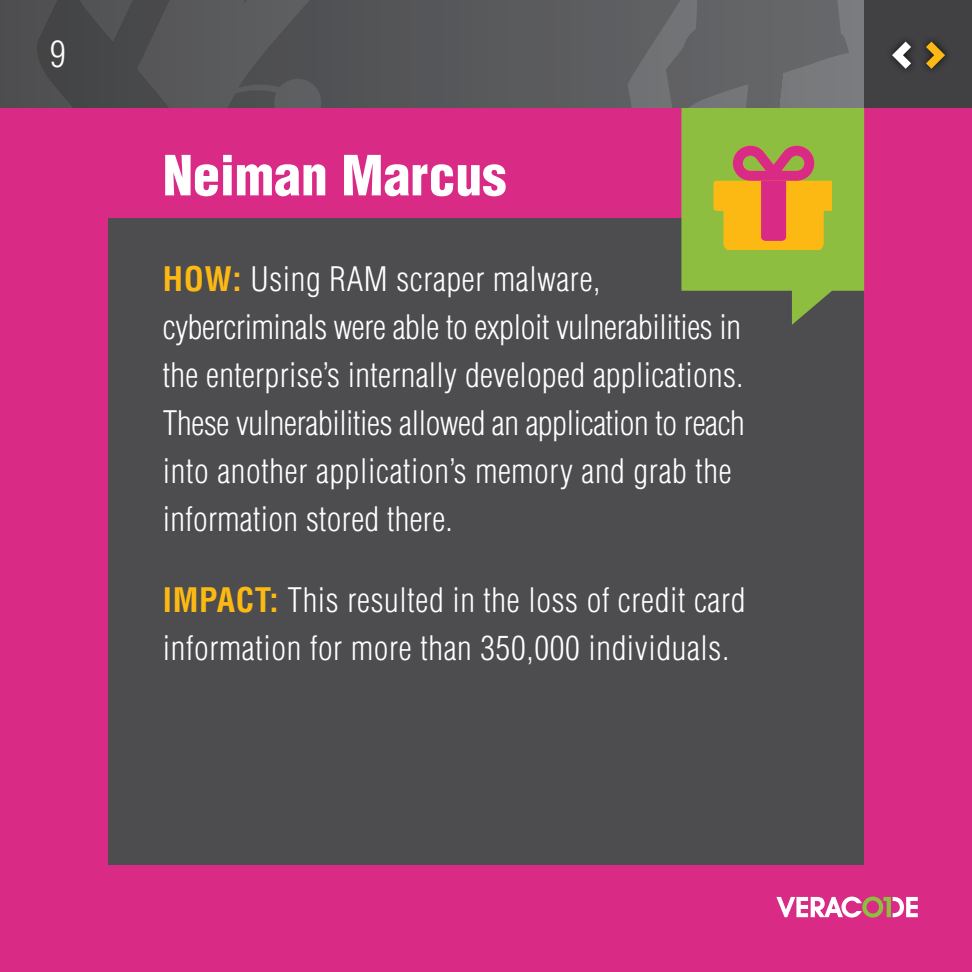
<style>
.page{position:relative;width:972px;height:972px;background:#fff}
.page>*{position:absolute;margin:0;border:0;box-sizing:border-box;transform-origin:0 0}
.t1{font:900 condensed 54px "Helvetica LT Std";color:#fff}
.t2{font:300 condensed 36px "Helvetica LT Std";color:#fff}
.t3{font:300 condensed 33px/48px "Helvetica LT Std";letter-spacing:.01em;color:#fff}
.s1{font-weight:700;color:#fdb913}
</style>
<div class="page">
<div style="left:332px;top:0;width:318px;height:108px;background:#585a5b"></div>
<svg style="left:650px;top:0;width:199px;height:108px;background:#686a6c"></svg>
<svg style="left:0;top:0;width:332px;height:108px;background:#505153"></svg>
<div style="left:0;top:108px;width:972px;height:864px;background:#d92a85"></div>
<div style="left:109px;top:218px;width:755px;height:647px;background:#4d4d4f"></div>
<svg style="left:681px;top:108px;width:183px;height:217px;fill:#8ebe40"></svg>
<div style="left:864px;top:0;width:108px;height:108px;background:#414042"></div>
<svg style="left:776px;top:897px;width:142px;height:21px"></svg>
<svg style="left:926px;top:42px;width:19px;height:27px"></svg>
<svg style="left:892px;top:42px;width:19px;height:27px"></svg>
<svg style="left:713px;top:146px;width:118px;height:103px"></svg>
<p class="t2" style="left:50px;top:32px;width:17px">9</p>
<h1 class="t1" style="left:163px;top:141px;width:345px">Neiman Marcus</h1>
<p class="t3" style="left:163px;top:254px;width:584px"><span class="s1">HOW:</span> Using RAM scraper malware, cybercriminals were able to exploit vulnerabilities in the enterprise’s internally developed applications.<br>These vulnerabilities allowed an application to reach into another application’s memory and grab the information stored there.</p>
<p class="t3" style="left:163px;top:576px;width:584px"><span class="s1">IMPACT:</span> This resulted in the loss of credit card information for more than 350,000 individuals.</p>
</div>
